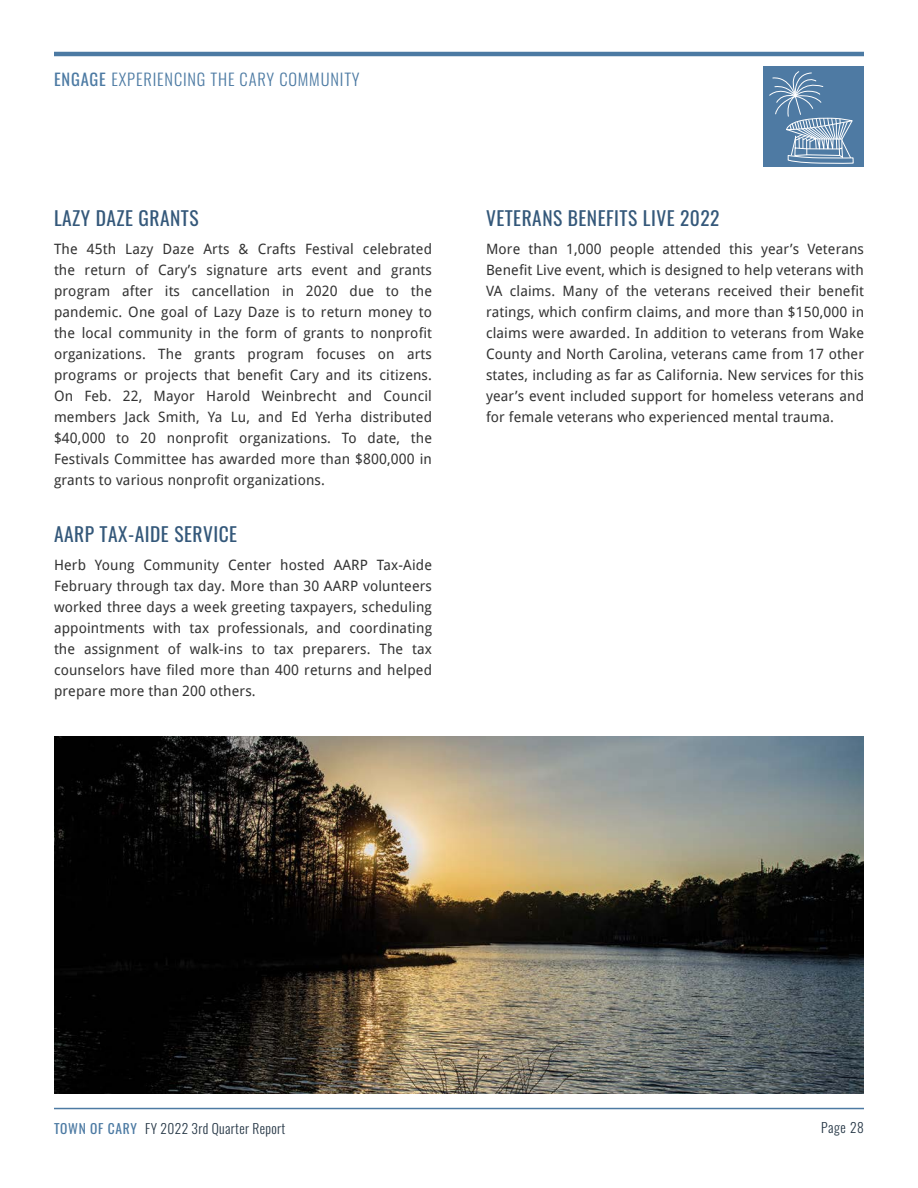
<style>
.page{position:relative;width:918px;height:1188px;background:#fff}
.page>*{position:absolute;margin:0;border:0;box-sizing:border-box;transform-origin:0 0}
.t1{font:19.5px "Oswald";letter-spacing:.025em;color:#34587a}
.t2{font:300 16.5px "Oswald";letter-spacing:.05em;color:#4c7aa3}
.t3{font:14.25px/21px "Droid Sans";letter-spacing:.01em;color:#333;text-align:justify}
.t4{font:300 13.5px "Oswald";letter-spacing:.025em;color:#273847}
.s1{font-weight:400}
.s2{font-weight:400;color:#4c7aa3}
</style>
<div class="page">
<div style="left:764px;top:67px;width:100px;height:100px;background:#4e7aa3"></div>
<svg style="left:769px;top:71px;width:85px;height:93px"></svg>
<hr style="left:54px;top:1108px;width:810px;height:1px;background:#4c7aa3">
<hr style="left:54px;top:52px;width:810px;height:4px;background:#4c7aa3">
<img style="left:54px;top:736px;width:810px;height:358px">
<p class="t2" style="left:54px;top:65px;width:307px"><span class="s1">ENGAGE</span> EXPERIENCING THE CARY COMMUNITY</p>
<h1 class="t1" style="left:54px;top:200px;width:146px">LAZY DAZE GRANTS</h1>
<p class="t3" style="left:54px;top:237px;width:380px">The 45th Lazy Daze Arts &amp; Crafts Festival celebrated the return of Cary’s signature arts event and grants program after its cancellation in 2020 due to the pandemic. One goal of Lazy Daze is to return money to the local community in the form of grants to nonprofit organizations. The grants program focuses on arts programs or projects that benefit Cary and its citizens.<br>On Feb. 22, Mayor Harold Weinbrecht and Council members Jack Smith, Ya Lu, and Ed Yerha distributed $40,000 to 20 nonprofit organizations. To date, the Festivals Committee has awarded more than $800,000 in grants to various nonprofit organizations.</p>
<h1 class="t1" style="left:54px;top:517px;width:185px">AARP TAX-AIDE SERVICE</h1>
<p class="t3" style="left:54px;top:554px;width:380px">Herb Young Community Center hosted AARP Tax-Aide February through tax day. More than 30 AARP volunteers worked three days a week greeting taxpayers, scheduling appointments with tax professionals, and coordinating the assignment of walk-ins to tax preparers. The tax counselors have filed more than 400 returns and helped prepare more than 200 others.</p>
<h1 class="t1" style="left:486px;top:200px;width:235px">VETERANS BENEFITS LIVE 2022</h1>
<p class="t3" style="left:486px;top:237px;width:380px">More than 1,000 people attended this year’s Veterans Benefit Live event, which is designed to help veterans with VA claims. Many of the veterans received their benefit ratings, which confirm claims, and more than $150,000 in claims were awarded. In addition to veterans from Wake County and North Carolina, veterans came from 17 other states, including as far as California. New services for this year’s event included support for homeless veterans and for female veterans who experienced mental trauma.</p>
<p class="t4" style="left:54px;top:1117px;width:233px"><span class="s2">TOWN OF CARY</span> FY 2022 3rd Quarter Report</p>
<p class="t4" style="left:821px;top:1115px;width:44px">Page 28</p>
</div>
